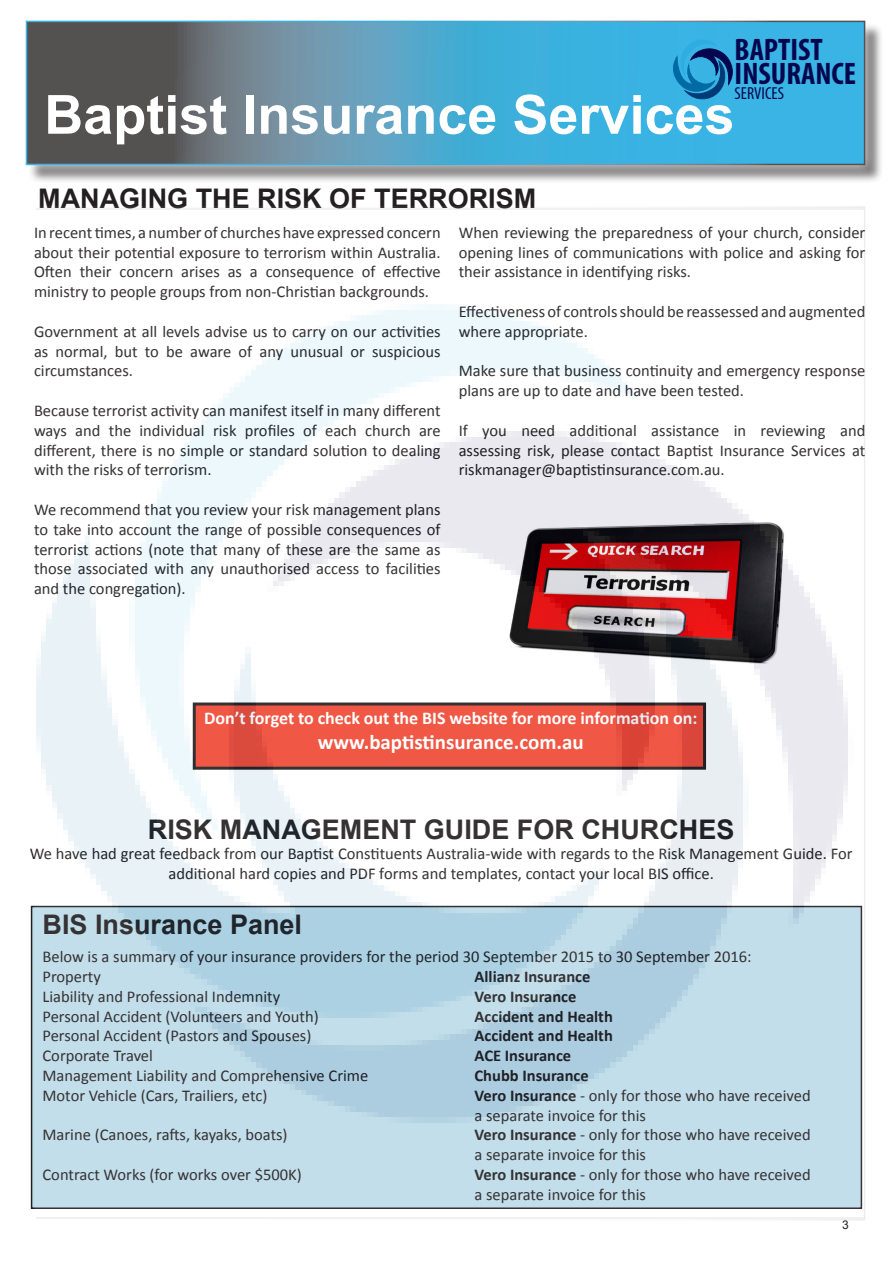
<style>
.page{position:relative;width:893px;height:1263px;background:#fff}
.page>*{position:absolute;margin:0;border:0;box-sizing:border-box;transform-origin:0 0}
.t1{font:700 54px "Arial";color:#fff}
.t2{font:700 condensed 31.2px/24.5px "Myriad Pro";color:#05074e}
.Heading_1{font:700 27px "Arial";color:#231f20}
.t3{font:700 21px "Calibri";color:#fff}
.t4{font:700 18px "Calibri";color:#fff}
.t5{font:condensed 17.4px "Myriad Pro";color:#05074e}
.Paragraph_Style_1{font:16.5px/19.8px "Calibri";color:#231f20;text-align:justify}
.t6{font:700 16.5px "Calibri";color:#231f20}
.t7{font:12px "Arial";color:#231f20}
.s1{font-weight:700}
</style>
<div class="page">
<div style="left:28px;top:23px;width:856px;height:161px;background:#231f20;opacity:.75"></div>
<div style="left:16px;top:11px;width:859px;height:164px;background:#fff;opacity:.75"></div>
<svg style="left:29px;top:24px;width:833px;height:138px;background:#4e95b2"></svg>
<img style="left:37px;top:304px;width:826px;height:905px">
<svg style="left:673px;top:37px;width:61px;height:64px;background:#268bc0"></svg>
<h2 class="t2" style="left:735px;top:37px;width:123px">BAPTIST<br>INSURANCE</h2>
<p class="t5" style="left:735px;top:83px;width:51px">SERVICES</p>
<h1 class="t1" style="left:44px;top:79px;width:692px">Baptist Insurance Services</h1>
<p class="Heading_1" style="left:38px;top:181px;width:500px">MANAGING THE RISK OF TERRORISM</p>
<p class="Paragraph_Style_1" style="left:34px;top:222px;width:408px">In recent times, a number of churches have expressed concern about their potential exposure to terrorism within Australia.<br>Often their concern arises as a consequence of effective ministry to people groups from non-Christian backgrounds.</p>
<p class="Paragraph_Style_1" style="left:34px;top:321px;width:408px">Government at all levels advise us to carry on our activities as normal, but to be aware of any unusual or suspicious circumstances.</p>
<p class="Paragraph_Style_1" style="left:34px;top:401px;width:408px">Because terrorist activity can manifest itself in many different ways and the individual risk profiles of each church are different, there is no simple or standard solution to dealing with the risks of terrorism.</p>
<p class="Paragraph_Style_1" style="left:34px;top:500px;width:408px">We recommend that you review your risk management plans to take into account the range of possible consequences of terrorist actions (note that many of these are the same as those associated with any unauthorised access to facilities and the congregation).</p>
<p class="Paragraph_Style_1" style="left:459px;top:222px;width:408px">When reviewing the preparedness of your church, consider opening lines of communications with police and asking for their assistance in identifying risks.</p>
<p class="Paragraph_Style_1" style="left:459px;top:302px;width:408px">Effectiveness of controls should be reassessed and augmented where appropriate.</p>
<p class="Paragraph_Style_1" style="left:459px;top:361px;width:408px">Make sure that business continuity and emergency response plans are up to date and have been tested.</p>
<p class="Paragraph_Style_1" style="left:459px;top:420px;width:408px">If you need additional assistance in reviewing and assessing risk, please contact Baptist Insurance Services at riskmanager@baptistinsurance.com.au.</p>
<p class="t4" style="left:204px;top:706px;width:495px">Don’t forget to check out the BIS website for more information on:</p>
<p class="t3" style="left:318px;top:728px;width:267px">www.baptistinsurance.com.au</p>
<p class="Heading_1" style="left:148px;top:811px;width:588px">RISK MANAGEMENT GUIDE FOR CHURCHES</p>
<p class="Paragraph_Style_1" style="left:30px;top:843px;width:824px;text-align:center">We have had great feedback from our Baptist Constituents Australia-wide with regards to the Risk Management Guide. For additional hard copies and PDF forms and templates, contact your local BIS office.</p>
<p class="Heading_1" style="left:43px;top:906px;width:261px">BIS Insurance Panel</p>
<p class="Paragraph_Style_1" style="left:43px;top:947px;width:711px">Below is a summary of your insurance providers for the period 30 September 2015 to 30 September 2016:</p>
<p class="Paragraph_Style_1" style="left:43px;top:967px;width:60px">Property</p>
<p class="t6" style="left:475px;top:966px;width:117px">Allianz Insurance</p>
<p class="Paragraph_Style_1" style="left:43px;top:986px;width:239px">Liability and Professional Indemnity</p>
<p class="t6" style="left:475px;top:986px;width:103px">Vero Insurance</p>
<p class="Paragraph_Style_1" style="left:43px;top:1006px;width:278px">Personal Accident (Volunteers and Youth)</p>
<p class="t6" style="left:475px;top:1006px;width:140px">Accident and Health</p>
<p class="Paragraph_Style_1" style="left:43px;top:1026px;width:270px">Personal Accident (Pastors and Spouses)</p>
<p class="t6" style="left:475px;top:1025px;width:140px">Accident and Health</p>
<p class="Paragraph_Style_1" style="left:43px;top:1046px;width:112px">Corporate Travel</p>
<p class="t6" style="left:475px;top:1045px;width:98px">ACE Insurance</p>
<p class="Paragraph_Style_1" style="left:43px;top:1066px;width:327px">Management Liability and Comprehensive Crime</p>
<p class="t6" style="left:475px;top:1065px;width:116px">Chubb Insurance</p>
<p class="Paragraph_Style_1" style="left:43px;top:1085px;width:226px">Motor Vehicle (Cars, Trailiers, etc)</p>
<p class="Paragraph_Style_1" style="left:475px;top:1085px;width:338px"><span class="s1">Vero Insurance</span> - only for those who have received</p>
<p class="Paragraph_Style_1" style="left:475px;top:1105px;width:173px">a separate invoice for this</p>
<p class="Paragraph_Style_1" style="left:43px;top:1125px;width:247px">Marine (Canoes, rafts, kayaks, boats)</p>
<p class="Paragraph_Style_1" style="left:475px;top:1125px;width:338px"><span class="s1">Vero Insurance</span> - only for those who have received</p>
<p class="Paragraph_Style_1" style="left:475px;top:1145px;width:173px">a separate invoice for this</p>
<p class="Paragraph_Style_1" style="left:43px;top:1165px;width:261px">Contract Works (for works over $500K)</p>
<p class="Paragraph_Style_1" style="left:475px;top:1165px;width:338px"><span class="s1">Vero Insurance</span> - only for those who have received</p>
<p class="Paragraph_Style_1" style="left:475px;top:1184px;width:173px">a separate invoice for this</p>
<p class="t7" style="left:842px;top:1217px;width:8px">3</p>
</div>
